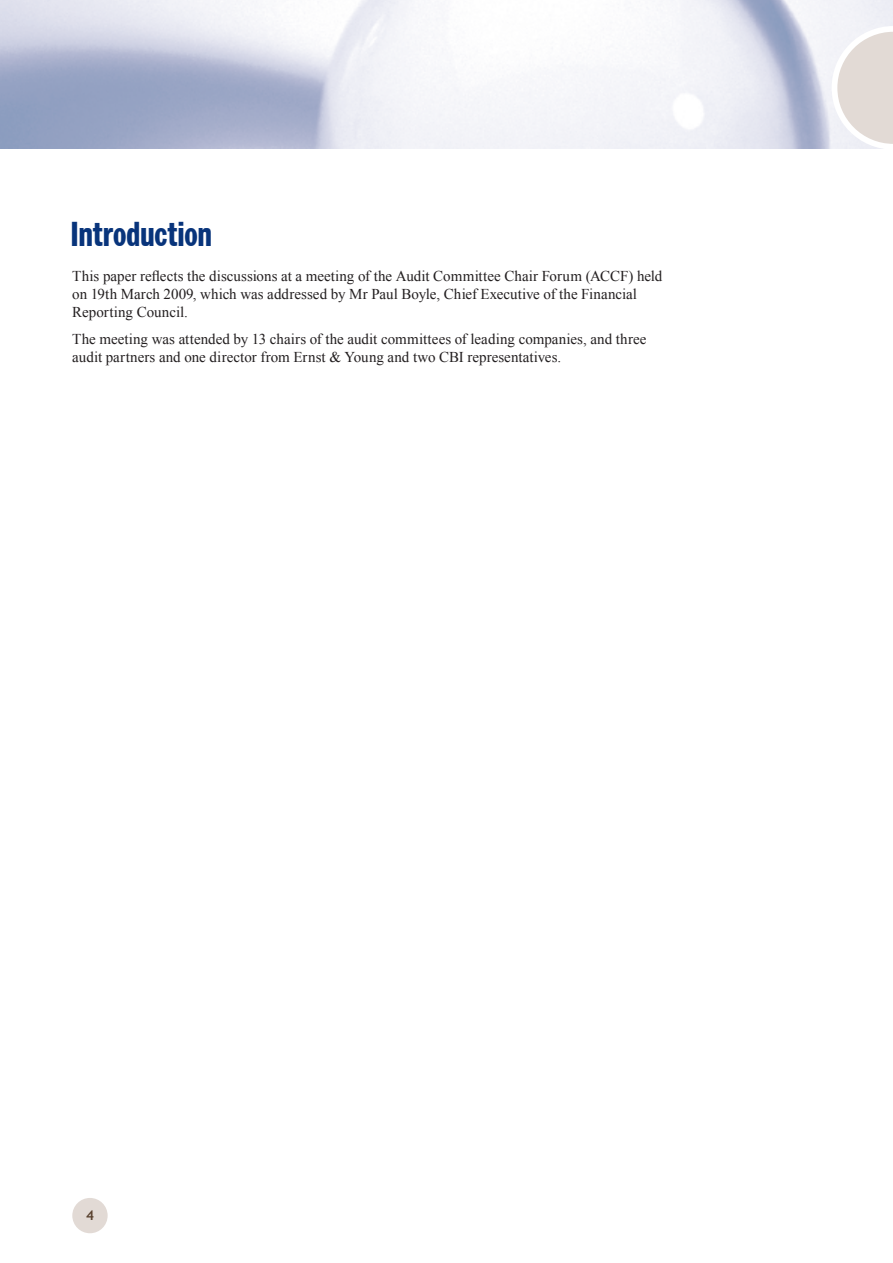
<style>
.page{position:relative;width:893px;height:1263px;background:#fff}
.page>*{position:absolute;margin:0;border:0;box-sizing:border-box;transform-origin:0 0}
._1_Heading_1{font:36px "EY Gothic Comp Demi";letter-spacing:-.015em;color:#08347b}
._1_Body_Text{font:15px/18px "Times New Roman";color:#231f20}
.t1{font:700 13.5px "Trebuchet MS";color:#59412e}
</style>
<div class="page">
<svg style="left:829px;top:23px;width:64px;height:126px"></svg>
<div style="left:72px;top:1198px;width:36px;height:35px;background:#e2dad5;border-radius:50%"></div>
<p class="_1_Heading_1" style="left:72px;top:212px;width:143px">Introduction</p>
<p class="_1_Body_Text" style="left:72px;top:267px;width:591px">This paper reflects the discussions at a meeting of the Audit Committee Chair Forum (ACCF) held on 19th March 2009, which was addressed by Mr Paul Boyle, Chief Executive of the Financial<br>Reporting Council.</p>
<p class="_1_Body_Text" style="left:72px;top:329px;width:576px">The meeting was attended by 13 chairs of the audit committees of leading companies, and three audit partners and one director from Ernst &amp; Young and two CBI representatives.</p>
<p class="t1" style="left:86px;top:1206px;width:9px">4</p>
</div>
